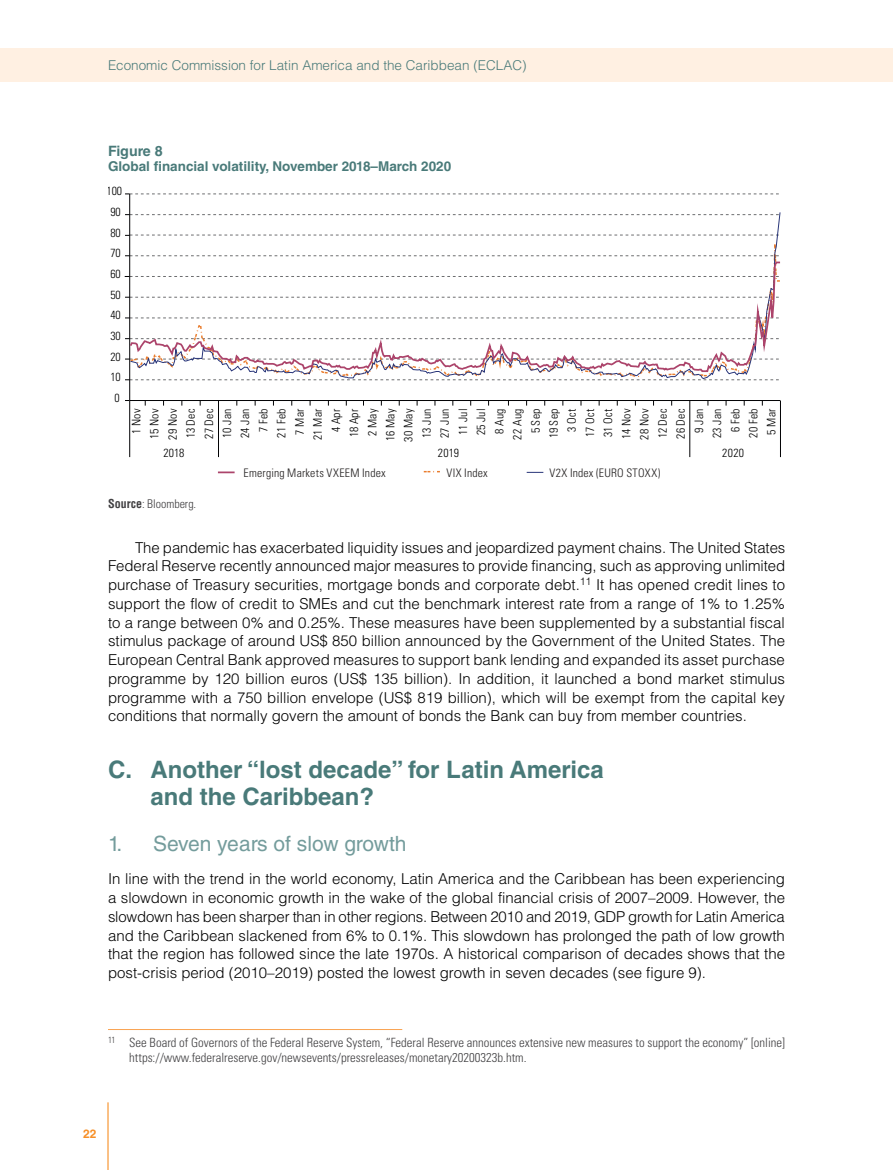
<style>
.page{position:relative;width:893px;height:1170px;background:#fff}
.page>*{position:absolute;margin:0;border:0;box-sizing:border-box;transform-origin:0 0}
.t1{font:700 24px/27px "Helvetica LT Std";color:#497a79}
.t2{font:21px "Helvetica LT Std";color:#749c9c}
.t3{font:300 15px/18.8px "Helvetica LT Std";color:#000;text-align:justify}
.t4{font:700 14.25px "Helvetica LT Std";color:#497a79}
.t5{font:300 13.5px "Helvetica LT Std";color:#497a79}
.t6{font:700 13.5px "Helvetica LT Std";color:#497a79}
.t7{font:300 condensed 12.75px/15px "Univers LT Std";color:#414042}
.t8{font:300 condensed 12px "Univers LT Std";color:#414042}
.t9{font:700 12px "Helvetica LT Std";color:#f79028}
.t10{font:300 condensed 11.7px/18.1px "Univers LT Std";letter-spacing:.015em;color:#000;text-align:right}
.t11{font:300 condensed 11.7px "Univers LT Std";letter-spacing:.02em;color:#221f1f}
.s1{font-family:"Helvetica LT Std";font-weight:700}
</style>
<div class="page">
<div style="left:0;top:48px;width:893px;height:33px;background:#fff0e2"></div>
<hr style="left:107px;top:1102px;width:2px;height:67px;background:#f79028">
<svg style="left:125px;top:193px;width:654px;height:2px"></svg>
<svg style="left:125px;top:379px;width:654px;height:1px"></svg>
<hr style="left:129px;top:194px;width:1px;height:206px;background:#020204">
<hr style="left:130px;top:400px;width:650px;height:1px;background:#020204">
<svg style="left:130px;top:211px;width:651px;height:168px"></svg>
<svg style="left:128px;top:261px;width:653px;height:112px"></svg>
<svg style="left:424px;top:471px;width:16px;height:1px"></svg>
<svg style="left:527px;top:472px;width:16px;height:1px"></svg>
<svg style="left:218px;top:471px;width:17px;height:2px"></svg>
<hr style="left:129px;top:401px;width:1px;height:56px;background:#020204">
<hr style="left:218px;top:401px;width:1px;height:56px;background:#020204">
<hr style="left:689px;top:401px;width:1px;height:56px;background:#020204">
<hr style="left:780px;top:401px;width:1px;height:56px;background:#020204">
<hr style="left:108px;top:1029px;width:294px;height:1px;background:#f9a352">
<p class="t5" style="left:108px;top:57px;width:420px">Economic Commission for Latin America and the Caribbean (ECLAC)</p>
<p class="t4" style="left:108px;top:142px;width:56px">Figure 8</p>
<p class="t6" style="left:108px;top:158px;width:345px">Global financial volatility, November 2018–March 2020</p>
<p class="t10" style="left:107px;top:182px;width:17px">100</p>
<p class="t10" style="left:110px;top:203px;width:12px">90</p>
<p class="t10" style="left:110px;top:223px;width:12px">80</p>
<p class="t10" style="left:110px;top:244px;width:12px">70</p>
<p class="t10" style="left:110px;top:265px;width:12px">60</p>
<p class="t10" style="left:110px;top:285px;width:12px">50</p>
<p class="t10" style="left:110px;top:306px;width:12px">40</p>
<p class="t10" style="left:110px;top:327px;width:12px">30</p>
<p class="t10" style="left:110px;top:347px;width:12px">20</p>
<p class="t10" style="left:110px;top:368px;width:12px">10</p>
<p class="t10" style="left:114px;top:389px;width:7px">0</p>
<p class="t10" style="left:127px;top:441px;width:34px;rotate:-90deg">1 Nov<br>15 Nov<br>29 Nov<br>13 Dec<br>27 Dec<br>10 Jan<br>24 Jan<br>7 Feb<br>21 Feb<br>7 Mar<br>21 Mar<br>4 Apr<br>18 Apr<br>2 May<br>16 May<br>30 May<br>13 Jun<br>27 Jun<br>11 Jul<br>25 Jul<br>8 Aug<br>22 Aug<br>5 Sep<br>19 Sep<br>3 Oct<br>17 Oct<br>31 Oct<br>14 Nov<br>28 Nov<br>12 Dec<br>26 Dec<br>9 Jan<br>23 Jan<br>6 Feb<br>20 Feb<br>5 Mar</p>
<p class="t11" style="left:244px;top:465px;width:144px">Emerging Markets VXEEM Index</p>
<p class="t11" style="left:446px;top:465px;width:43px">VIX Index</p>
<p class="t11" style="left:549px;top:465px;width:112px">V2X Index (EURO STOXX)</p>
<p class="t10" style="left:163px;top:444px;width:23px">2018</p>
<p class="t10" style="left:438px;top:444px;width:23px">2019</p>
<p class="t10" style="left:722px;top:444px;width:23px">2020</p>
<p class="t8" style="left:108px;top:497px;width:90px"><span class="s1">Source</span>: Bloomberg.</p>
<p class="t3" style="left:108px;top:537px;width:679px;text-indent:27px">The pandemic has exacerbated liquidity issues and jeopardized payment chains. The United States Federal Reserve recently announced major measures to provide financing, such as approving unlimited purchase of Treasury securities, mortgage bonds and corporate debt.<sup>11</sup> It has opened credit lines to support the flow of credit to SMEs and cut the benchmark interest rate from a range of 1% to 1.25% to a range between 0% and 0.25%. These measures have been supplemented by a substantial fiscal stimulus package of around US$ 850 billion announced by the Government of the United States. The European Central Bank approved measures to support bank lending and expanded its asset purchase programme by 120 billion euros (US$ 135 billion). In addition, it launched a bond market stimulus programme with a 750 billion envelope (US$ 819 billion), which will be exempt from the capital key conditions that normally govern the amount of bonds the Bank can buy from member countries.</p>
<h1 class="t1" style="left:151px;top:755px;width:455px;text-indent:-43px">C. Another “lost decade” for Latin America and the Caribbean?</h1>
<h2 class="t2" style="left:108px;top:831px;width:300px">1. Seven years of slow growth</h2>
<p class="t3" style="left:108px;top:869px;width:679px">In line with the trend in the world economy, Latin America and the Caribbean has been experiencing a slowdown in economic growth in the wake of the global financial crisis of 2007–2009. However, the slowdown has been sharper than in other regions. Between 2010 and 2019, GDP growth for Latin America and the Caribbean slackened from 6% to 0.1%. This slowdown has prolonged the path of low growth that the region has followed since the late 1970s. A historical comparison of decades shows that the post-crisis period (2010–2019) posted the lowest growth in seven decades (see figure 9).</p>
<p class="t7" style="left:129px;top:1034px;width:657px;text-indent:-21px"><sup>11</sup> See Board of Governors of the Federal Reserve System, “Federal Reserve announces extensive new measures to support the economy” [online] https://www.federalreserve.gov/newsevents/pressreleases/monetary20200323b.htm.</p>
<p class="t9" style="left:83px;top:1126px;width:15px">22</p>
</div>
